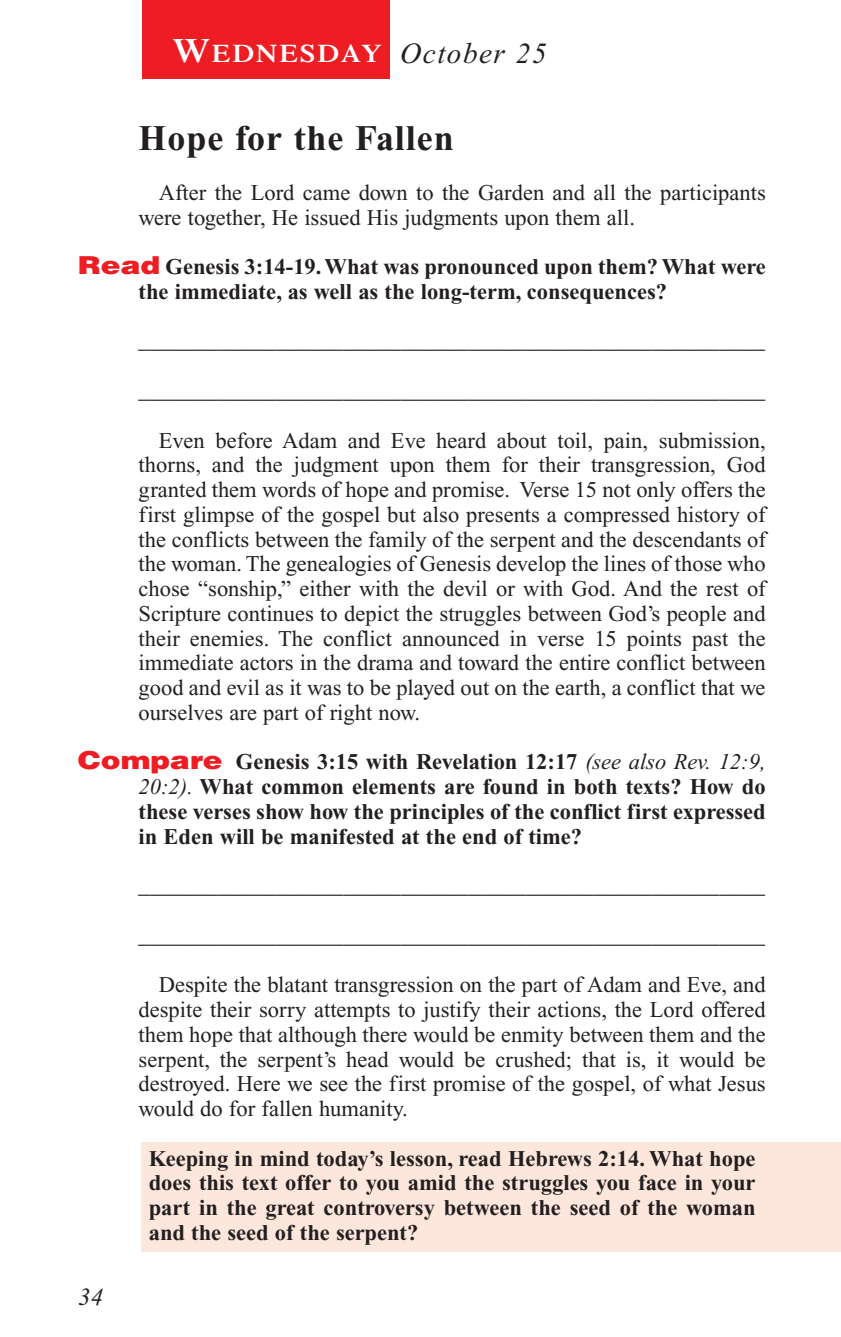
<style>
.page{position:relative;width:841px;height:1337px;background:#fff}
.page>*{position:absolute;margin:0;border:0;box-sizing:border-box;transform-origin:0 0}
.t1{font:700 36px "Times New Roman";letter-spacing:.025em;color:#231f20}
.t2{font:italic 29.25px "Times New Roman";letter-spacing:.05em;color:#231f20}
.t3{font:italic 24.75px "Times New Roman";color:#231f20}
.t4{font:22.5px/24.8px "Times New Roman";color:#231f20;text-align:justify}
.t5{font:700 22.5px/24.8px "Times New Roman";color:#231f20;text-align:justify}
.s1{font-family:"Times";font-weight:600;font-style:normal;font-size:33.75px;color:#fff}
.s2{font-family:"Times";font-weight:600;font-style:normal;font-size:25.2px;color:#fff}
.s3{font-family:"Helvetica";font-weight:900;font-size:24.75px;color:#ee1d23}
.s4{font-weight:400;font-style:italic}
</style>
<div class="page">
<div style="left:141px;top:1142px;width:699px;height:109px;background:#fde7dc"></div>
<div style="left:142px;top:0;width:247px;height:79px;background:#ee1d23"></div>
<h2 class="t2" style="left:173px;top:42px;width:375px"><span class="s1">W</span><span class="s2">EDNESDAY</span> October 25</h2>
<h1 class="t1" style="left:139px;top:127px;width:316px">Hope for the Fallen</h1>
<p class="t4" style="left:139px;top:182px;width:628px;text-indent:20px">After the Lord came down to the Garden and all the participants were together, He issued His judgments upon them all.</p>
<p class="t5" style="left:139px;top:257px;width:628px;text-indent:-61px"><span class="s3">Read</span> Genesis 3:14-19. What was pronounced upon them? What were the immediate, as well as the long-term, consequences?</p>
<p class="t4" style="left:139px;top:331px;width:628px">_______________________________________________________</p>
<p class="t4" style="left:139px;top:380px;width:628px">_______________________________________________________</p>
<p class="t4" style="left:139px;top:430px;width:628px;text-indent:20px">Even before Adam and Eve heard about toil, pain, submission, thorns, and the judgment upon them for their transgression, God granted them words of hope and promise. Verse 15 not only offers the first glimpse of the gospel but also presents a compressed history of the conflicts between the family of the serpent and the descendants of the woman. The genealogies of Genesis develop the lines of those who chose “sonship,” either with the devil or with God. And the rest of Scripture continues to depict the struggles between God’s people and their enemies. The conflict announced in verse 15 points past the immediate actors in the drama and toward the entire conflict between good and evil as it was to be played out on the earth, a conflict that we ourselves are part of right now.</p>
<p class="t5" style="left:139px;top:752px;width:628px;text-indent:-61px"><span class="s3">Compare</span> Genesis 3:15 with Revelation 12:17 <span class="s4">(see also Rev. 12:9, 20:2).</span> What common elements are found in both texts? How do these verses show how the principles of the conflict first expressed in Eden will be manifested at the end of time?</p>
<p class="t4" style="left:139px;top:875px;width:628px">_______________________________________________________</p>
<p class="t3" style="left:78px;top:1288px;width:26px">34</p>
<p class="t4" style="left:139px;top:925px;width:628px">_______________________________________________________</p>
<p class="t4" style="left:139px;top:974px;width:628px;text-indent:20px">Despite the blatant transgression on the part of Adam and Eve, and despite their sorry attempts to justify their actions, the Lord offered them hope that although there would be enmity between them and the serpent, the serpent’s head would be crushed; that is, it would be destroyed. Here we see the first promise of the gospel, of what Jesus would do for fallen humanity.</p>
<p class="t5" style="left:149px;top:1148px;width:608px">Keeping in mind today’s lesson, read Hebrews 2:14. What hope does this text offer to you amid the struggles you face in your part in the great controversy between the seed of the woman and the seed of the serpent?</p>
</div>
